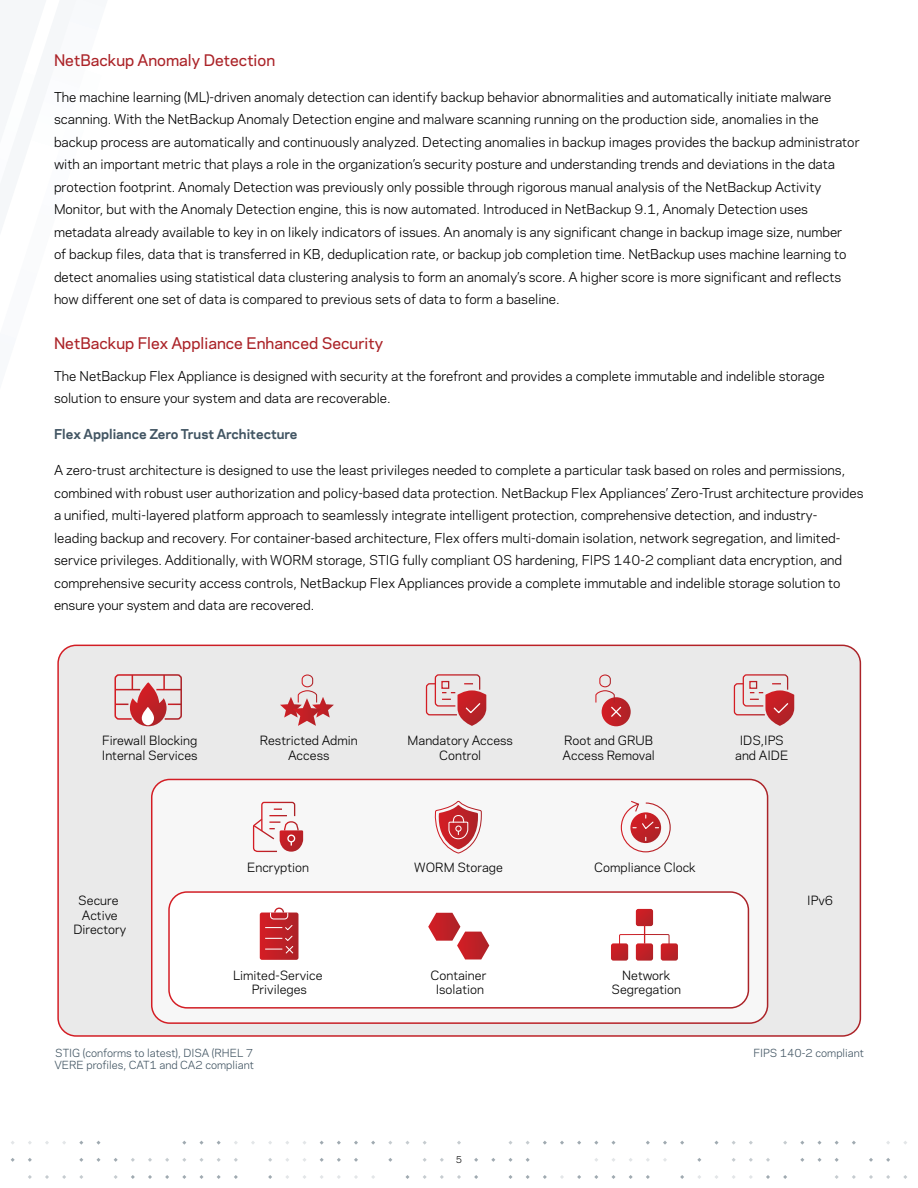
<style>
.page{position:relative;width:918px;height:1188px;background:#fff}
.page>*{position:absolute;margin:0;border:0;box-sizing:border-box;transform-origin:0 0}
.Paragraph_Title{font:500 15px "Polaris";color:#ab2328}
.Body_Copy{font:12.75px/22.5px "Polaris";color:#000}
.Paragraph_Subtitle{font:700 12.75px "Polaris";color:#425563}
.t1{font:12px/14.4px "Polaris";color:#000;text-align:center}
.t2{font:10.5px/12.6px "Polaris";color:#425563}
.t3{font:9px "Polaris";color:#000}
</style>
<div class="page">
<svg style="left:783px;top:1175px;width:4px;height:4px"></svg>
<svg style="left:766px;top:1158px;width:4px;height:4px"></svg>
<svg style="left:766px;top:1175px;width:4px;height:4px"></svg>
<svg style="left:749px;top:1158px;width:4px;height:4px"></svg>
<svg style="left:714px;top:1141px;width:5px;height:4px"></svg>
<svg style="left:697px;top:1158px;width:4px;height:4px"></svg>
<svg style="left:680px;top:1141px;width:4px;height:4px"></svg>
<svg style="left:680px;top:1175px;width:4px;height:4px"></svg>
<svg style="left:663px;top:1141px;width:4px;height:4px"></svg>
<svg style="left:646px;top:1141px;width:4px;height:4px"></svg>
<svg style="left:646px;top:1175px;width:4px;height:4px"></svg>
<svg style="left:629px;top:1175px;width:4px;height:4px"></svg>
<svg style="left:611px;top:1141px;width:5px;height:4px"></svg>
<svg style="left:611px;top:1175px;width:5px;height:4px"></svg>
<svg style="left:594px;top:1175px;width:4px;height:4px"></svg>
<svg style="left:577px;top:1141px;width:4px;height:4px"></svg>
<svg style="left:577px;top:1175px;width:4px;height:4px"></svg>
<svg style="left:560px;top:1141px;width:4px;height:4px"></svg>
<svg style="left:560px;top:1175px;width:4px;height:4px"></svg>
<svg style="left:543px;top:1141px;width:4px;height:4px"></svg>
<svg style="left:543px;top:1175px;width:4px;height:4px"></svg>
<svg style="left:526px;top:1158px;width:4px;height:4px"></svg>
<svg style="left:526px;top:1175px;width:4px;height:4px"></svg>
<svg style="left:508px;top:1141px;width:5px;height:4px"></svg>
<svg style="left:508px;top:1158px;width:5px;height:4px"></svg>
<svg style="left:508px;top:1175px;width:5px;height:4px"></svg>
<svg style="left:491px;top:1158px;width:4px;height:4px"></svg>
<svg style="left:474px;top:1158px;width:4px;height:4px"></svg>
<svg style="left:474px;top:1175px;width:4px;height:4px"></svg>
<svg style="left:457px;top:1141px;width:4px;height:4px"></svg>
<svg style="left:457px;top:1175px;width:4px;height:4px"></svg>
<svg style="left:440px;top:1158px;width:4px;height:4px"></svg>
<svg style="left:440px;top:1175px;width:4px;height:4px"></svg>
<svg style="left:423px;top:1175px;width:4px;height:4px"></svg>
<svg style="left:405px;top:1141px;width:5px;height:4px"></svg>
<svg style="left:405px;top:1175px;width:5px;height:4px"></svg>
<svg style="left:388px;top:1158px;width:4px;height:4px"></svg>
<svg style="left:371px;top:1141px;width:4px;height:4px"></svg>
<svg style="left:354px;top:1141px;width:4px;height:4px"></svg>
<svg style="left:354px;top:1158px;width:4px;height:4px"></svg>
<svg style="left:354px;top:1175px;width:4px;height:4px"></svg>
<svg style="left:337px;top:1141px;width:4px;height:4px"></svg>
<svg style="left:337px;top:1158px;width:4px;height:4px"></svg>
<svg style="left:320px;top:1158px;width:4px;height:4px"></svg>
<svg style="left:268px;top:1158px;width:4px;height:4px"></svg>
<svg style="left:268px;top:1175px;width:4px;height:4px"></svg>
<svg style="left:234px;top:1158px;width:4px;height:4px"></svg>
<svg style="left:234px;top:1175px;width:4px;height:4px"></svg>
<svg style="left:217px;top:1175px;width:4px;height:4px"></svg>
<svg style="left:199px;top:1141px;width:5px;height:4px"></svg>
<svg style="left:199px;top:1158px;width:5px;height:4px"></svg>
<svg style="left:199px;top:1175px;width:5px;height:4px"></svg>
<svg style="left:182px;top:1175px;width:4px;height:4px"></svg>
<svg style="left:165px;top:1158px;width:4px;height:4px"></svg>
<svg style="left:165px;top:1175px;width:4px;height:4px"></svg>
<svg style="left:148px;top:1158px;width:4px;height:4px"></svg>
<svg style="left:148px;top:1175px;width:4px;height:4px"></svg>
<svg style="left:131px;top:1158px;width:4px;height:4px"></svg>
<svg style="left:131px;top:1175px;width:4px;height:4px"></svg>
<svg style="left:114px;top:1158px;width:4px;height:4px"></svg>
<svg style="left:114px;top:1175px;width:4px;height:4px"></svg>
<svg style="left:96px;top:1141px;width:5px;height:4px"></svg>
<svg style="left:96px;top:1158px;width:5px;height:4px"></svg>
<svg style="left:79px;top:1158px;width:4px;height:4px"></svg>
<svg style="left:79px;top:1175px;width:4px;height:4px"></svg>
<svg style="left:62px;top:1175px;width:4px;height:4px"></svg>
<svg style="left:45px;top:1175px;width:4px;height:4px"></svg>
<svg style="left:28px;top:1158px;width:4px;height:4px"></svg>
<svg style="left:28px;top:1175px;width:4px;height:4px"></svg>
<svg style="left:11px;top:1158px;width:4px;height:4px"></svg>
<svg style="left:903px;top:1175px;width:4px;height:4px"></svg>
<svg style="left:886px;top:1158px;width:4px;height:4px"></svg>
<svg style="left:886px;top:1175px;width:4px;height:4px"></svg>
<svg style="left:869px;top:1158px;width:4px;height:4px"></svg>
<svg style="left:869px;top:1175px;width:4px;height:4px"></svg>
<svg style="left:852px;top:1141px;width:4px;height:4px"></svg>
<svg style="left:852px;top:1175px;width:4px;height:4px"></svg>
<svg style="left:835px;top:1158px;width:4px;height:4px"></svg>
<svg style="left:835px;top:1175px;width:4px;height:4px"></svg>
<svg style="left:817px;top:1141px;width:5px;height:4px"></svg>
<svg style="left:817px;top:1158px;width:5px;height:4px"></svg>
<svg style="left:800px;top:1158px;width:4px;height:4px"></svg>
<div style="left:58px;top:645px;width:802px;height:391px;background:#eaeaea;border-radius:18px"></div>
<div style="left:57px;top:645px;width:804px;height:392px;border:2px solid #fff;border-radius:18px"></div>
<div style="left:114px;top:674px;width:68px;height:46px;border:2px solid #fff;border-radius:4px"></div>
<svg style="left:115px;top:675px;width:66px;height:51px"></svg>
<svg style="left:280px;top:674px;width:54px;height:52px"></svg>
<svg style="left:425px;top:674px;width:61px;height:52px"></svg>
<svg style="left:733px;top:674px;width:61px;height:52px"></svg>
<svg style="left:602px;top:697px;width:29px;height:29px"></svg>
<svg style="left:595px;top:674px;width:27px;height:44px"></svg>
<div style="left:152px;top:779px;width:616px;height:244px;background:#f7f7f7;border-radius:18px"></div>
<div style="left:151px;top:779px;width:617px;height:245px;border:2px solid #fff;border-radius:18px"></div>
<svg style="left:620px;top:801px;width:51px;height:52px"></svg>
<svg style="left:435px;top:778px;width:47px;height:76px"></svg>
<svg style="left:252px;top:801px;width:51px;height:52px"></svg>
<div style="left:169px;top:892px;width:579px;height:116px;background:#fff;border-radius:18px"></div>
<div style="left:168px;top:891px;width:581px;height:118px;border:2px solid #fff;border-radius:18px"></div>
<svg style="left:260px;top:907px;width:38px;height:53px;background:#ca4348"></svg>
<svg style="left:611px;top:909px;width:67px;height:52px"></svg>
<svg style="left:428px;top:913px;width:61px;height:46px"></svg>
<p class="Paragraph_Title" style="left:54px;top:49px;width:223px">NetBackup Anomaly Detection</p>
<p class="Body_Copy" style="left:54px;top:85px;width:807px">The machine learning (ML)-driven anomaly detection can identify backup behavior abnormalities and automatically initiate malware scanning. With the NetBackup Anomaly Detection engine and malware scanning running on the production side, anomalies in the backup process are automatically and continuously analyzed. Detecting anomalies in backup images provides the backup administrator with an important metric that plays a role in the organization’s security posture and understanding trends and deviations in the data protection footprint. Anomaly Detection was previously only possible through rigorous manual analysis of the NetBackup Activity Monitor, but with the Anomaly Detection engine, this is now automated. Introduced in NetBackup 9.1, Anomaly Detection uses metadata already available to key in on likely indicators of issues. An anomaly is any significant change in backup image size, number<br>of backup files, data that is transferred in KB, deduplication rate, or backup job completion time. NetBackup uses machine learning to detect anomalies using statistical data clustering analysis to form an anomaly’s score. A higher score is more significant and reflects how different one set of data is compared to previous sets of data to form a baseline.</p>
<p class="Paragraph_Title" style="left:54px;top:332px;width:331px">NetBackup Flex Appliance Enhanced Security</p>
<p class="Body_Copy" style="left:54px;top:364px;width:772px">The NetBackup Flex Appliance is designed with security at the forefront and provides a complete immutable and indelible storage solution to ensure your system and data are recoverable.</p>
<p class="Paragraph_Subtitle" style="left:54px;top:425px;width:245px">Flex Appliance Zero Trust Architecture</p>
<p class="Body_Copy" style="left:54px;top:459px;width:811px">A zero-trust architecture is designed to use the least privileges needed to complete a particular task based on roles and permissions, combined with robust user authorization and policy-based data protection. NetBackup Flex Appliances’ Zero-Trust architecture provides a unified, multi-layered platform approach to seamlessly integrate intelligent protection, comprehensive detection, and industry&shy;leading backup and recovery. For container-based architecture, Flex offers multi-domain isolation, network segregation, and limited&shy;service privileges. Additionally, with WORM storage, STIG fully compliant OS hardening, FIPS 140-2 compliant data encryption, and comprehensive security access controls, NetBackup Flex Appliances provide a complete immutable and indelible storage solution to ensure your system and data are recovered.</p>
<p class="t1" style="left:102px;top:733px;width:97px;text-align:left">Firewall Blocking<br>Internal Services</p>
<p class="t1" style="left:260px;top:733px;width:99px">Restricted Admin<br>Access</p>
<p class="t1" style="left:408px;top:733px;width:107px">Mandatory Access<br>Control</p>
<p class="t1" style="left:563px;top:733px;width:94px;text-align:left">Root and GRUB<br>Access Removal</p>
<p class="t1" style="left:735px;top:733px;width:55px">IDS,IPS and AIDE</p>
<p class="t1" style="left:247px;top:860px;width:63px">Encryption</p>
<p class="t1" style="left:414px;top:860px;width:90px">WORM Storage</p>
<p class="t1" style="left:594px;top:860px;width:103px">Compliance Clock</p>
<p class="t1" style="left:73px;top:893px;width:55px">Secure<br>Active<br>Directory</p>
<p class="t1" style="left:807px;top:893px;width:28px">IPv6</p>
<p class="t1" style="left:233px;top:967px;width:91px">Limited-Service<br>Privileges</p>
<p class="t1" style="left:612px;top:967px;width:71px">Network<br>Segregation</p>
<p class="t1" style="left:431px;top:967px;width:57px">Container<br>Isolation</p>
<p class="t2" style="left:54px;top:1046px;width:201px">STIG (conforms to latest), DISA (RHEL 7<br>VERE profiles, CAT1 and CA2 compliant</p>
<p class="t2" style="left:753px;top:1046px;width:112px">FIPS 140-2 compliant</p>
<p class="t3" style="left:456px;top:1153px;width:8px">5</p>
</div>
